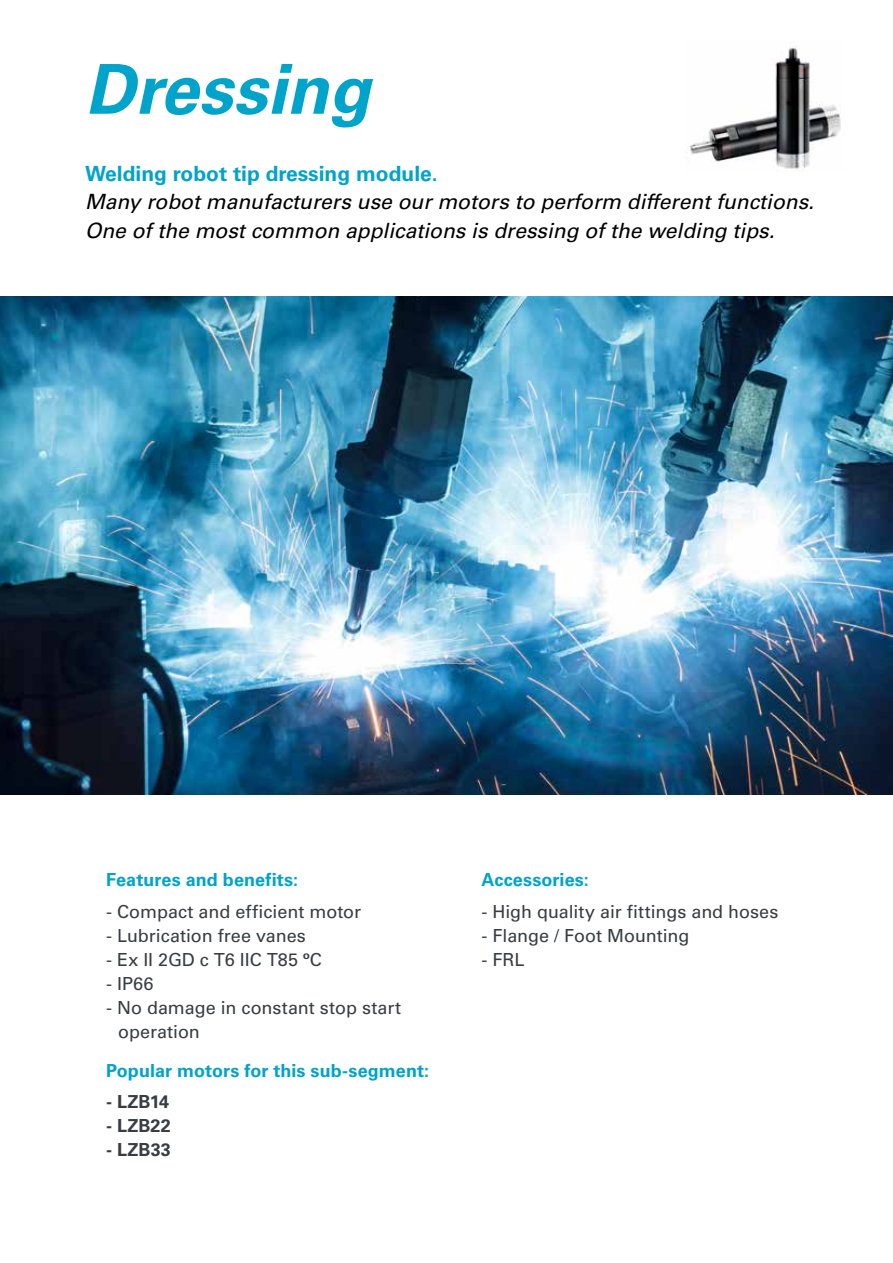
<style>
.page{position:relative;width:893px;height:1263px;background:#fff}
.page>*{position:absolute;margin:0;border:0;box-sizing:border-box;transform-origin:0 0}
.t1{font:italic 700 69px "Univers LT Std";color:#00a3c9}
.t2{font:italic 21px/28.5px "Univers LT Std";color:#000}
.t3{font:700 21px "Univers LT Std";color:#00a3c9}
.t4{font:18px/24px "Univers LT Std";color:#373d42}
.t5{font:700 18px "Univers LT Std";letter-spacing:.005em;color:#00a3c9}
.t6{font:700 18px "Univers LT Std";letter-spacing:.005em;color:#373d42}
.s1{font-weight:700}
</style>
<div class="page">
<img style="left:0;top:296px;width:893px;height:498px">
<img style="left:689px;top:47px;width:152px;height:122px">
<h1 class="t1" style="left:85px;top:49px;width:287px">Dressing</h1>
<p class="t3" style="left:85px;top:161px;width:354px">Welding robot tip dressing module.</p>
<p class="t2" style="left:85px;top:188px;width:731px">Many robot manufacturers use our motors to perform different functions.<br>One of the most common applications is dressing of the welding tips.</p>
<p class="t5" style="left:106px;top:869px;width:193px">Features and benefits:</p>
<p class="t4" style="left:106px;top:900px;width:257px">- Compact and efficient motor</p>
<p class="t4" style="left:106px;top:924px;width:201px">- Lubrication free vanes</p>
<p class="t4" style="left:106px;top:948px;width:217px">- Ex II 2GD c T6 IIC T85 <span class="s1">º</span>C</p>
<p class="t4" style="left:106px;top:972px;width:49px">- IP66</p>
<p class="t4" style="left:118px;top:996px;width:285px;text-indent:-12px">- No damage in constant stop start operation</p>
<p class="t5" style="left:106px;top:1060px;width:324px">Popular motors for this sub-segment:</p>
<p class="t6" style="left:106px;top:1091px;width:64px">- LZB14</p>
<p class="t6" style="left:106px;top:1115px;width:66px">- LZB22</p>
<p class="t6" style="left:106px;top:1139px;width:66px">- LZB33</p>
<p class="t5" style="left:482px;top:869px;width:109px">Accessories:</p>
<p class="t4" style="left:482px;top:899px;width:298px">- High quality air fittings and hoses</p>
<p class="t4" style="left:482px;top:923px;width:209px">- Flange / Foot Mounting</p>
<p class="t4" style="left:482px;top:947px;width:44px">- FRL</p>
</div>
